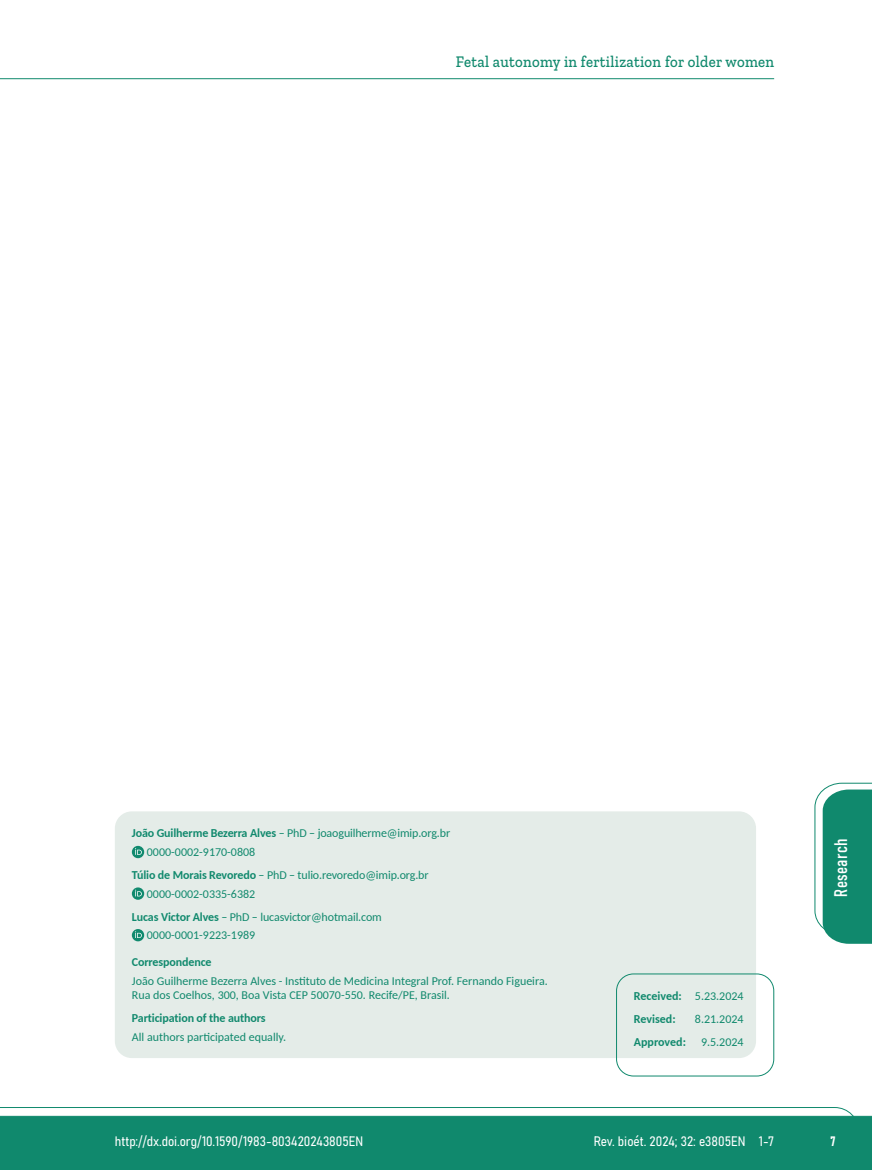
<style>
.page{position:relative;width:872px;height:1170px;background:#fff}
.page>*{position:absolute;margin:0;border:0;box-sizing:border-box;transform-origin:0 0}
.t1{font:18px "Bahnschrift";letter-spacing:.02em;color:#fff}
.t2{font:500 16.5px "Zilla Slab";letter-spacing:.02em;color:#10896d;scale:.9 1}
.t3{font:13.5px "Bahnschrift";color:#fff}
.t4{font:12px/18.6px "Carlito";color:#10896d}
.t5{font:700 12px/23px "Carlito";letter-spacing:-.01em;color:#10896d}
.s1{font-weight:700}
.s2{font-weight:400}
</style>
<div class="page">
<svg style="left:0;top:1107px;width:859px;height:62px;background:#2e977f"></svg>
<hr style="left:0;top:78px;width:774px;height:1px;background:#10896d">
<div style="left:115px;top:811px;width:641px;height:246px;background:#e4ece8;border-radius:17px"></div>
<svg style="left:132px;top:845px;width:12px;height:13px"></svg>
<svg style="left:135px;top:848px;width:7px;height:6px"></svg>
<svg style="left:132px;top:887px;width:12px;height:12px"></svg>
<svg style="left:135px;top:889px;width:7px;height:7px"></svg>
<svg style="left:132px;top:928px;width:12px;height:13px"></svg>
<svg style="left:135px;top:931px;width:7px;height:6px"></svg>
<div style="left:616px;top:973px;width:158px;height:103px;border:1px solid #10896d;border-radius:17px"></div>
<svg style="left:814px;top:782px;width:58px;height:161px"></svg>
<h2 class="t2" style="left:456px;top:53px;width:355px">Fetal autonomy in fertilization for older women</h2>
<p class="t4" style="left:147px;top:823px;width:305px;text-indent:-15px"><span class="s1">João Guilherme Bezerra Alves</span> – PhD – joaoguilherme@imip.org.br<br>0000-0002-9170-0808</p>
<p class="t4" style="left:147px;top:865px;width:283px;text-indent:-15px"><span class="s1">Túlio de Morais Revoredo</span> – PhD – tulio.revoredo@imip.org.br<br>0000-0002-0335-6382</p>
<p class="t4" style="left:147px;top:906px;width:236px;text-indent:-15px"><span class="s1">Lucas Victor Alves</span> – PhD – lucasvictor@hotmail.com<br>0000-0001-9223-1989</p>
<p class="t5" style="left:132px;top:950px;width:81px">Correspondence</p>
<p class="t4" style="left:132px;top:973px;width:417px;line-height:14.4px">João Guilherme Bezerra Alves - Instituto de Medicina Integral Prof. Fernando Figueira.<br>Rua dos Coelhos, 300, Boa Vista CEP 50070-550. Recife/PE, Brasil.</p>
<p class="t5" style="left:132px;top:1006px;width:135px">Participation of the authors</p>
<p class="t4" style="left:132px;top:1027px;width:156px">All authors participated equally.</p>
<p class="t5" style="left:634px;top:984px;width:111px">Received: <span class="s2">5.23.2024<br></span>Revised:</p>
<p class="t4" style="left:695px;top:1009px;width:50px">8.21.2024</p>
<p class="t5" style="left:634px;top:1030px;width:54px">Approved:</p>
<p class="t4" style="left:701px;top:1032px;width:44px">9.5.2024</p>
<h1 class="t1" style="left:827px;top:896px;width:59px;rotate:-90deg">Research</h1>
<p class="t3" style="left:115px;top:1131px;width:250px">http://dx.doi.org/10.1590/1983-803420243805EN</p>
<p class="t3" style="left:593px;top:1131px;width:182px">Rev. bioét. 2024; 32: e3805EN 1-7</p>
<p class="t3" style="left:830px;top:1130px;width:7px">7</p>
</div>
